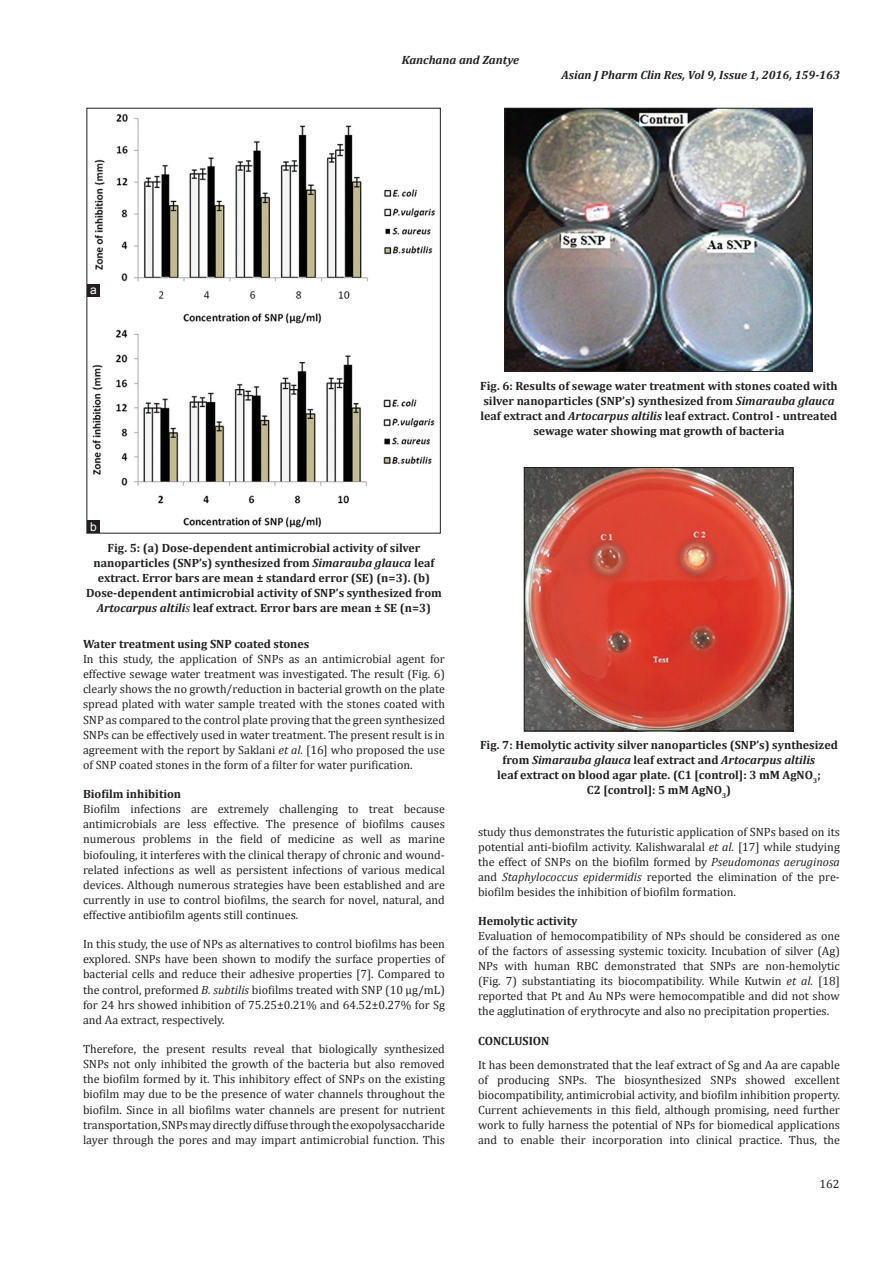
<style>
.page{position:relative;width:894px;height:1263px;background:#fff}
.page>*{position:absolute;margin:0;border:0;box-sizing:border-box;transform-origin:0 0}
.TX{font:12px/15.1px "Cambria";color:#231f20;text-align:justify}
.FGC{font:700 12px/15px "Cambria";color:#231f20;text-align:center}
.t1{font:italic 700 12px "Cambria";color:#231f20}
.LABEL{font:12px "Arial";color:#fff}
.s1{font-style:italic}
.s2{font-weight:400;font-style:italic}
</style>
<div class="page">
<img style="left:506px;top:110px;width:304px;height:260px">
<div style="left:504px;top:108px;width:308px;height:264px;border:1px solid #231f20"></div>
<img style="left:526px;top:469px;width:264px;height:260px">
<div style="left:524px;top:467px;width:268px;height:264px;border:1px solid #231f20"></div>
<img style="left:92px;top:114px;width:344px;height:414px">
<div style="left:87px;top:520px;width:13px;height:13px;background:#231f20"></div>
<div style="left:87px;top:284px;width:13px;height:13px;background:#231f20"></div>
<p class="LABEL" style="left:90px;top:281px;width:8px">a</p>
<p class="LABEL" style="left:90px;top:518px;width:8px">b</p>
<p class="t1" style="left:401px;top:51px;width:119px">Kanchana and Zantye</p>
<p class="t1" style="left:561px;top:66px;width:280px">Asian J Pharm Clin Res, Vol 9, Issue 1, 2016, 159-163</p>
<p class="FGC" style="left:480px;top:378px;width:359px">Fig. 6: Results of sewage water treatment with stones coated with silver nanoparticles (SNP’s) synthesized from <span class="s1">Simarauba glauca </span>leaf extract and <span class="s1">Artocarpus altilis</span> leaf extract. Control - untreated sewage water showing mat growth of bacteria</p>
<p class="FGC" style="left:86px;top:540px;width:357px">Fig. 5: (a) Dose-dependent antimicrobial activity of silver nanoparticles (SNP’s) synthesized from <span class="s1">Simarauba glauca</span> leaf extract. Error bars are mean ± standard error (SE) (n=3). (b)<br>Dose-dependent antimicrobial activity of SNP’s synthesized from <span class="s1">Artocarpus altili</span><span class="s2">s</span> leaf extract. Error bars are mean ± SE (n=3)</p>
<h2 class="FGC" style="left:83px;top:636px;width:228px">Water treatment using SNP coated stones</h2>
<p class="TX" style="left:83px;top:651px;width:363px">In this study, the application of SNPs as an antimicrobial agent for effective sewage water treatment was investigated. The result (Fig. 6) clearly shows the no growth/reduction in bacterial growth on the plate spread plated with water sample treated with the stones coated with SNP as compared to the control plate proving that the green synthesized SNPs can be effectively used in water treatment. The present result is in agreement with the report by Saklani <span class="s1">et al.</span> [16] who proposed the use of SNP coated stones in the form of a filter for water purification.</p>
<h2 class="FGC" style="left:83px;top:786px;width:100px">Biofilm inhibition</h2>
<p class="TX" style="left:83px;top:801px;width:363px">Biofilm infections are extremely challenging to treat because antimicrobials are less effective. The presence of biofilms causes numerous problems in the field of medicine as well as marine biofouling, it interferes with the clinical therapy of chronic and wound&shy;related infections as well as persistent infections of various medical devices. Although numerous strategies have been established and are currently in use to control biofilms, the search for novel, natural, and effective antibiofilm agents still continues.</p>
<p class="TX" style="left:83px;top:936px;width:363px">In this study, the use of NPs as alternatives to control biofilms has been explored. SNPs have been shown to modify the surface properties of bacterial cells and reduce their adhesive properties [7]. Compared to the control, preformed <span class="s1">B. subtilis</span> biofilms treated with SNP (10 µg/mL) for 24 hrs showed inhibition of 75.25±0.21% and 64.52±0.27% for Sg and Aa extract, respectively.</p>
<p class="TX" style="left:83px;top:1041px;width:363px">Therefore, the present results reveal that biologically synthesized SNPs not only inhibited the growth of the bacteria but also removed the biofilm formed by it. This inhibitory effect of SNPs on the existing biofilm may due to be the presence of water channels throughout the biofilm. Since in all biofilms water channels are present for nutrient transportation, SNPs may directly diffuse through the exopolysaccharide layer through the pores and may impart antimicrobial function. This</p>
<p class="FGC" style="left:480px;top:737px;width:359px">Fig. 7: Hemolytic activity silver nanoparticles (SNP’s) synthesized from <span class="s1">Simarauba glauca</span> leaf extract and <span class="s1">Artocarpus altilis<br></span>leaf extract on blood agar plate. (C1 [control]: 3 mM AgNO<sub>3</sub>;<br>C2 [control]: 5 mM AgNO<sub>3</sub>)</p>
<p class="TX" style="left:478px;top:824px;width:363px">study thus demonstrates the futuristic application of SNPs based on its potential anti-biofilm activity. Kalishwaralal <span class="s1">et al.</span> [17] while studying the effect of SNPs on the biofilm formed by <span class="s1">Pseudomonas aeruginosa </span>and <span class="s1">Staphylococcus epidermidis</span> reported the elimination of the pre&shy;biofilm besides the inhibition of biofilm formation.</p>
<h2 class="FGC" style="left:478px;top:913px;width:101px">Hemolytic activity</h2>
<p class="TX" style="left:478px;top:928px;width:363px">Evaluation of hemocompatibility of NPs should be considered as one of the factors of assessing systemic toxicity. Incubation of silver (Ag)<br>NPs with human RBC demonstrated that SNPs are non-hemolytic (Fig. 7) substantiating its biocompatibility. While Kutwin <span class="s1">et al.</span> [18] reported that Pt and Au NPs were hemocompatible and did not show the agglutination of erythrocyte and also no precipitation properties.</p>
<h1 class="FGC" style="left:478px;top:1032px;width:73px">CONCLUSION</h1>
<p class="TX" style="left:478px;top:1057px;width:363px">It has been demonstrated that the leaf extract of Sg and Aa are capable of producing SNPs. The biosynthesized SNPs showed excellent biocompatibility, antimicrobial activity, and biofilm inhibition property.<br>Current achievements in this field, although promising, need further work to fully harness the potential of NPs for biomedical applications and to enable their incorporation into clinical practice. Thus, the</p>
<p class="TX" style="left:819px;top:1176px;width:21px">162</p>
</div>
